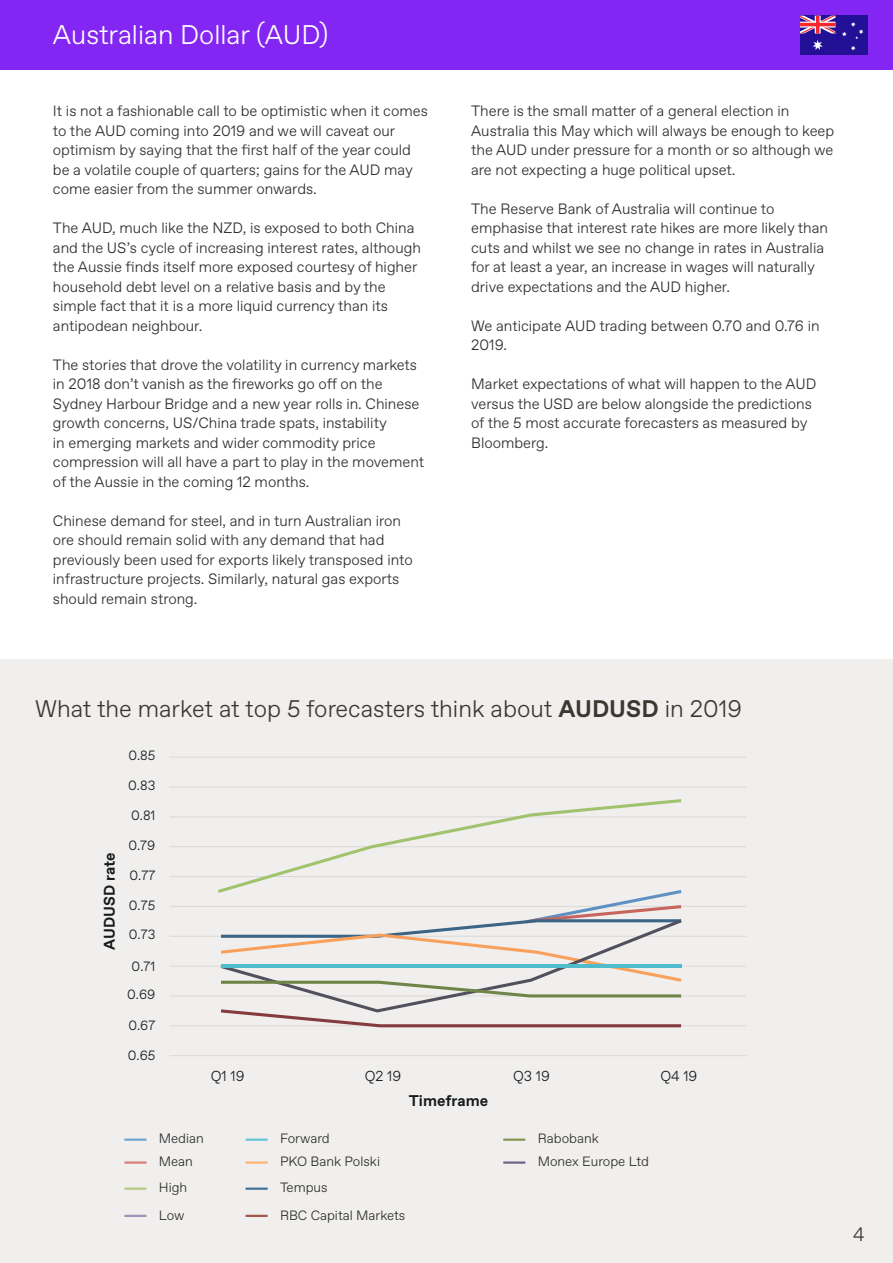
<style>
.page{position:relative;width:893px;height:1263px;background:#fff}
.page>*{position:absolute;margin:0;border:0;box-sizing:border-box;transform-origin:0 0}
.t1{font:300 27px "Favorit Worldfirst";color:#fff}
.t2{font:300 24px "Favorit Worldfirst";color:#3d3732}
.t3{font:300 19.5px "Favorit Worldfirst";color:#3d3732}
.t4{font:700 15.45px "Favorit Worldfirst";color:#151b1d}
.t5{font:300 15px/19.5px "Favorit Worldfirst";color:#2b2d2c}
.t6{font:300 14.4px "Favorit Worldfirst";color:#151b1d}
.t7{font:300 13.5px/23px "Favorit Worldfirst";color:#2b2d2c}
.t8{font:300 13.5px "Favorit Worldfirst";color:#151b1d}
.s1{font-weight:700}
</style>
<div class="page">
<div style="left:0;top:0;width:893px;height:69px;background:#8426f3"></div>
<div style="left:0;top:659px;width:893px;height:604px;background:#f1efed"></div>
<hr style="left:169px;top:1055px;width:577px;height:1px;background:#dcdad7">
<hr style="left:169px;top:1025px;width:577px;height:1px;background:#dcdad7">
<hr style="left:169px;top:995px;width:577px;height:1px;background:#dcdad7">
<hr style="left:169px;top:965px;width:577px;height:1px;background:#dcdad7">
<hr style="left:169px;top:906px;width:577px;height:1px;background:#dcdad7">
<hr style="left:169px;top:936px;width:577px;height:1px;background:#dcdad7">
<hr style="left:169px;top:876px;width:577px;height:1px;background:#dcdad7">
<hr style="left:169px;top:846px;width:577px;height:1px;background:#dcdad7">
<hr style="left:169px;top:816px;width:577px;height:1px;background:#dcdad7">
<hr style="left:169px;top:786px;width:577px;height:1px;background:#dcdad7">
<hr style="left:169px;top:757px;width:577px;height:1px;background:#dcdad7">
<svg style="left:218px;top:799px;width:464px;height:228px"></svg>
<hr style="left:221px;top:964px;width:460px;height:3px;background:#50bbcd">
<hr style="left:124px;top:1138px;width:22px;height:3px;background:#6ea5d2">
<hr style="left:124px;top:1161px;width:22px;height:3px;background:#d97f77">
<hr style="left:124px;top:1187px;width:22px;height:3px;background:#b7cb82">
<hr style="left:124px;top:1215px;width:22px;height:2px;background:#a291bb">
<hr style="left:246px;top:1138px;width:22px;height:3px;background:#68c4d8">
<hr style="left:246px;top:1161px;width:22px;height:3px;background:#fbb672">
<hr style="left:246px;top:1187px;width:22px;height:3px;background:#437299">
<hr style="left:246px;top:1215px;width:22px;height:2px;background:#a25649">
<hr style="left:503px;top:1138px;width:22px;height:3px;background:#859653">
<hr style="left:503px;top:1161px;width:22px;height:3px;background:#736487">
<div style="left:800px;top:16px;width:67px;height:39px;background:#231097"></div>
<svg style="left:812px;top:40px;width:11px;height:10px"></svg>
<svg style="left:851px;top:46px;width:5px;height:4px"></svg>
<svg style="left:842px;top:22px;width:21px;height:17px"></svg>
<svg style="left:800px;top:16px;width:35px;height:17px"></svg>
<h1 class="t1" style="left:53px;top:16px;width:277px">Australian Dollar (AUD)</h1>
<p class="t5" style="left:53px;top:101px;width:376px">It is not a fashionable call to be optimistic when it comes to the AUD coming into 2019 and we will caveat our optimism by saying that the first half of the year could be a volatile couple of quarters; gains for the AUD may come easier from the summer onwards.</p>
<p class="t5" style="left:53px;top:218px;width:369px">The AUD, much like the NZD, is exposed to both China and the US’s cycle of increasing interest rates, although the Aussie finds itself more exposed courtesy of higher household debt level on a relative basis and by the simple fact that it is a more liquid currency than its antipodean neighbour.</p>
<p class="t5" style="left:53px;top:354px;width:373px">The stories that drove the volatility in currency markets in 2018 don’t vanish as the fireworks go off on the Sydney Harbour Bridge and a new year rolls in. Chinese growth concerns, US/China trade spats, instability<br>in emerging markets and wider commodity price compression will all have a part to play in the movement of the Aussie in the coming 12 months.</p>
<p class="t5" style="left:53px;top:510px;width:361px">Chinese demand for steel, and in turn Australian iron ore should remain solid with any demand that had previously been used for exports likely transposed into infrastructure projects. Similarly, natural gas exports should remain strong.</p>
<p class="t5" style="left:471px;top:101px;width:365px">There is the small matter of a general election in Australia this May which will always be enough to keep the AUD under pressure for a month or so although we are not expecting a huge political upset.</p>
<p class="t5" style="left:471px;top:198px;width:358px">The Reserve Bank of Australia will continue to emphasise that interest rate hikes are more likely than cuts and whilst we see no change in rates in Australia for at least a year, an increase in wages will naturally drive expectations and the AUD higher.</p>
<p class="t5" style="left:471px;top:315px;width:350px">We anticipate AUD trading between 0.70 and 0.76 in<br>2019.</p>
<p class="t5" style="left:471px;top:374px;width:347px">Market expectations of what will happen to the AUD versus the USD are below alongside the predictions of the 5 most accurate forecasters as measured by Bloomberg.</p>
<h2 class="t2" style="left:35px;top:693px;width:708px">What the market at top 5 forecasters think about <span class="s1">AUDUSD</span> in 2019</h2>
<p class="t8" style="left:128px;top:746px;width:29px">0.85</p>
<p class="t8" style="left:128px;top:776px;width:29px">0.83</p>
<p class="t8" style="left:131px;top:807px;width:26px">0.81</p>
<p class="t4" style="left:101px;top:950px;width:99px;rotate:-90deg">AUDUSD rate</p>
<p class="t8" style="left:128px;top:836px;width:29px">0.79</p>
<p class="t8" style="left:130px;top:866px;width:27px">0.77</p>
<p class="t8" style="left:129px;top:896px;width:28px">0.75</p>
<p class="t8" style="left:129px;top:925px;width:28px">0.73</p>
<p class="t8" style="left:132px;top:957px;width:25px">0.71</p>
<p class="t8" style="left:127px;top:985px;width:30px">0.69</p>
<p class="t8" style="left:128px;top:1017px;width:29px">0.67</p>
<p class="t8" style="left:128px;top:1046px;width:29px">0.65</p>
<p class="t6" style="left:211px;top:1066px;width:35px">Q1 19</p>
<p class="t6" style="left:365px;top:1066px;width:38px">Q2 19</p>
<p class="t6" style="left:513px;top:1066px;width:38px">Q3 19</p>
<p class="t6" style="left:660px;top:1066px;width:38px">Q4 19</p>
<p class="t4" style="left:409px;top:1092px;width:81px">Timeframe</p>
<p class="t7" style="left:159px;top:1127px;width:47px">Median<br>Mean</p>
<p class="t7" style="left:159px;top:1174px;width:30px;line-height:27.2px">High<br>Low</p>
<p class="t7" style="left:280px;top:1127px;width:102px">Forward<br>PKO Bank Polski</p>
<p class="t7" style="left:280px;top:1174px;width:127px;line-height:27.2px">Tempus<br>RBC Capital Markets</p>
<p class="t7" style="left:538px;top:1127px;width:113px">Rabobank<br>Monex Europe Ltd</p>
<h3 class="t3" style="left:853px;top:1221px;width:13px">4</h3>
</div>
